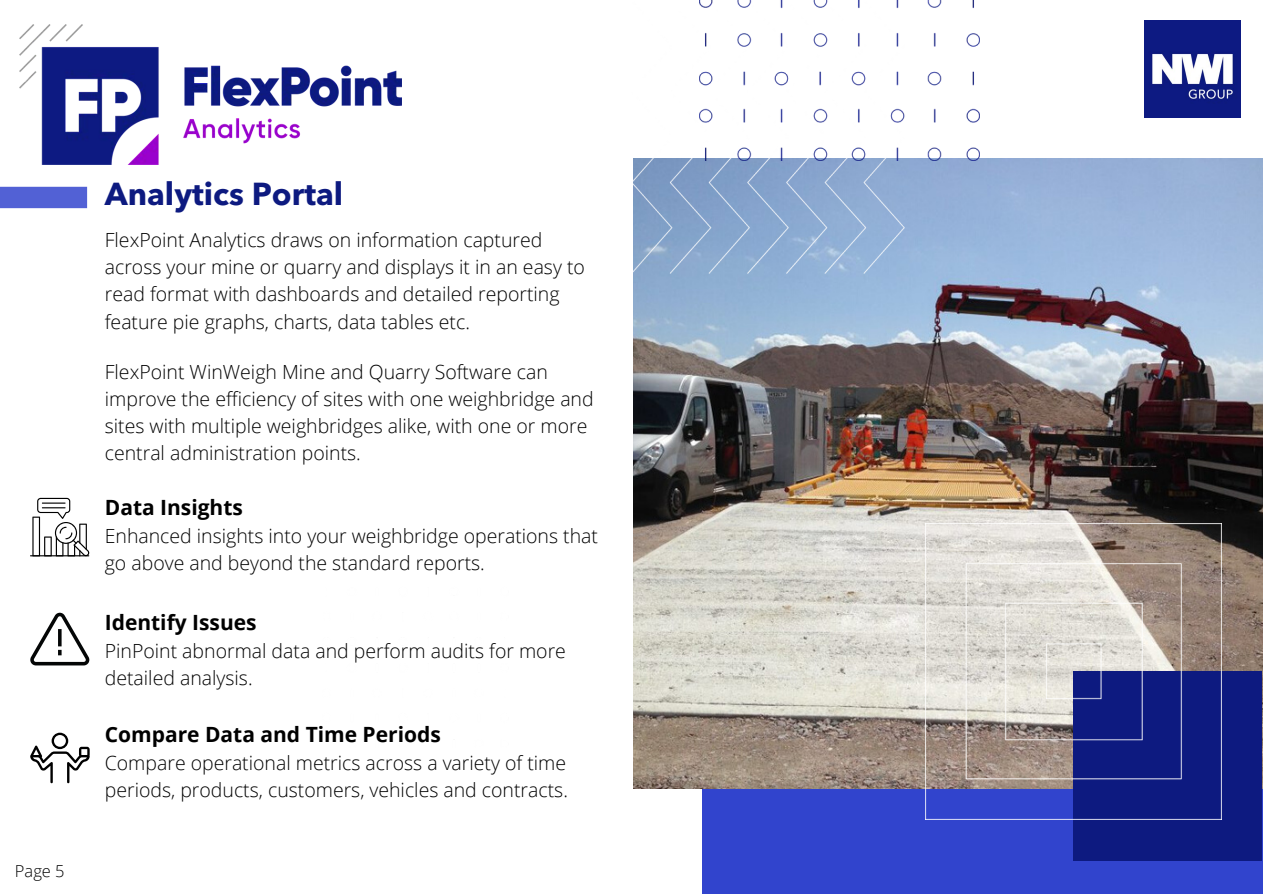
<style>
.page{position:relative;width:1263px;height:894px;background:#fff}
.page>*{position:absolute;margin:0;border:0;box-sizing:border-box;transform-origin:0 0}
.t1{font:700 31.5px "Avenir Next LT Pro";color:#0d1a80}
.t2{font:700 21px "Open Sans";color:#000}
.t3{font:300 19.5px/27px "Open Sans";color:#000}
.t4{font:300 16.5px "Open Sans";color:#000}
</style>
<div class="page">
<div style="left:0;top:187px;width:87px;height:21px;background:#5261d5"></div>
<div style="left:703px;top:158px;width:560px;height:735px;background:#3144cd"></div>
<img style="left:633px;top:158px;width:630px;height:630px">
<img style="left:633px;top:158px;width:272px;height:115px">
<div style="left:1073px;top:671px;width:189px;height:189px;background:#0d1a80"></div>
<img style="left:926px;top:523px;width:295px;height:296px">
<img style="left:20px;top:25px;width:382px;height:139px">
<img style="left:1144px;top:20px;width:97px;height:97px">
<img style="left:699px;top:0;width:280px;height:160px">
<hr style="left:30px;top:555px;width:59px;height:1px;background:#000">
<svg style="left:32px;top:497px;width:58px;height:59px"></svg>
<svg style="left:30px;top:612px;width:60px;height:53px"></svg>
<svg style="left:30px;top:732px;width:60px;height:51px"></svg>
<p class="t4" style="left:15px;top:859px;width:51px">Page 5</p>
<h1 class="t1" style="left:105px;top:181px;width:240px">Analytics Portal</h1>
<p class="t3" style="left:105px;top:226px;width:482px">FlexPoint Analytics draws on information captured across your mine or quarry and displays it in an easy to read format with dashboards and detailed reporting feature pie graphs, charts, data tables etc.</p>
<p class="t3" style="left:105px;top:357px;width:490px">FlexPoint WinWeigh Mine and Quarry Software can improve the efficiency of sites with one weighbridge and sites with multiple weighbridges alike, with one or more central administration points.</p>
<p class="t2" style="left:105px;top:492px;width:140px">Data Insights</p>
<p class="t3" style="left:105px;top:521px;width:495px">Enhanced insights into your weighbridge operations that go above and beyond the standard reports.</p>
<p class="t2" style="left:105px;top:607px;width:153px">Identify Issues</p>
<p class="t3" style="left:105px;top:636px;width:463px">PinPoint abnormal data and perform audits for more detailed analysis.</p>
<p class="t2" style="left:105px;top:719px;width:337px">Compare Data and Time Periods</p>
<p class="t3" style="left:105px;top:749px;width:465px">Compare operational metrics across a variety of time periods, products, customers, vehicles and contracts.</p>
</div>
